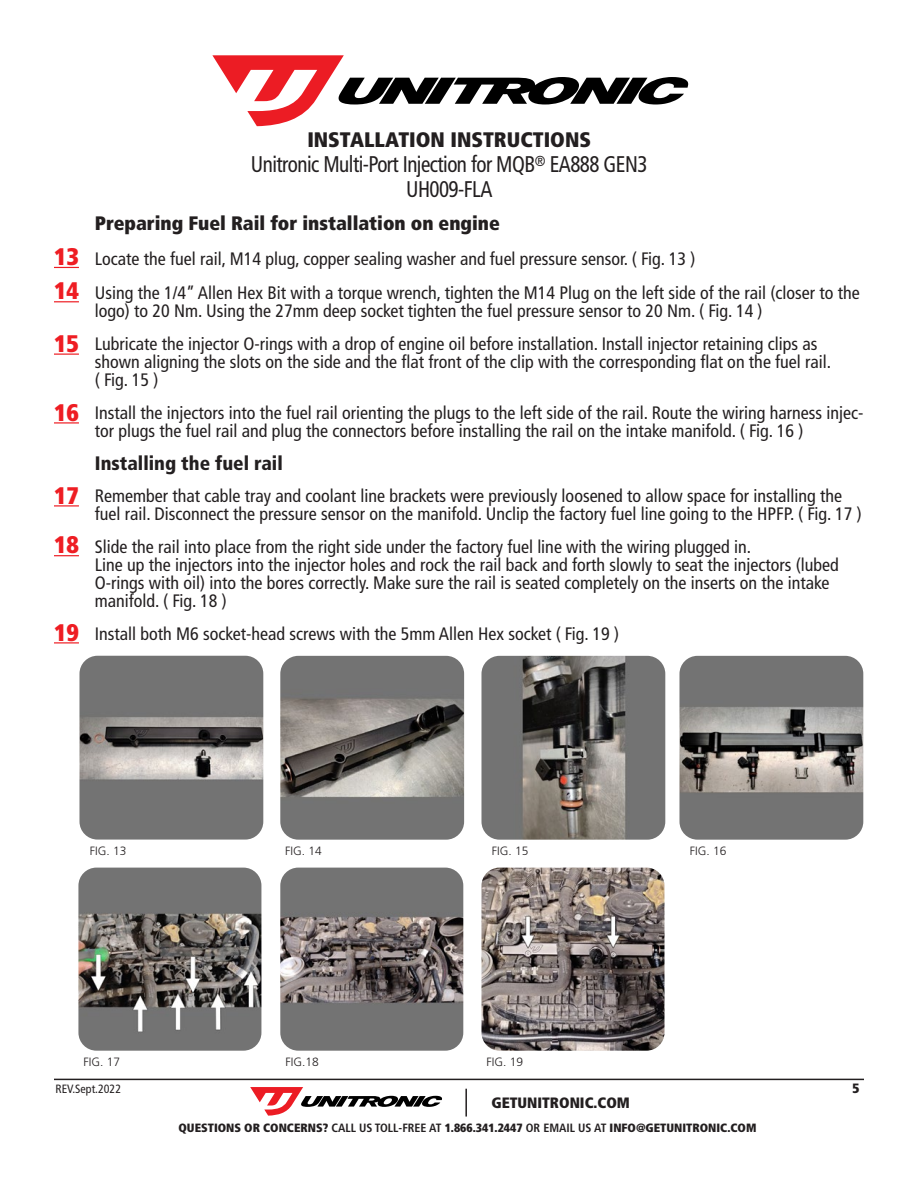
<style>
.page{position:relative;width:918px;height:1188px;background:#fff}
.page>*{position:absolute;margin:0;border:0;box-sizing:border-box;transform-origin:0 0}
.t1{font:900 condensed 24px "Frutiger LT Std";color:#ee1d23}
.t2{font:condensed 22.65px/25.2px "Frutiger LT Std";letter-spacing:-.025em;color:#231f20;text-align:center;scale:.93 1}
.t3{font:900 condensed 21px "Frutiger LT Std";color:#231f20}
.t4{font:900 condensed 19.5px "Frutiger LT Std";color:#231f20}
.t5{font:900 condensed 19.5px "Frutiger LT Std";color:#231f20}
.t6{font:condensed 18px/18px "Frutiger LT Std";color:#231f20}
.t7{font:900 condensed 15px "Frutiger LT Std";color:#231f20}
.t8{font:900 condensed 13.5px "Frutiger LT Std";color:#231f20}
.t9{font:900 condensed 12px "Frutiger LT Std";color:#231f20}
.t10{font:300 12px "Frutiger LT Std";color:#231f20}
.t11{font:condensed 12px "Frutiger LT Std";color:#231f20}
.s1{font-weight:700}
</style>
<div class="page">
<hr style="left:54px;top:1079px;width:810px;height:1px;background:#231f20">
<hr style="left:465px;top:1089px;width:2px;height:28px;background:#231f20">
<svg style="left:250px;top:1087px;width:192px;height:29px"></svg>
<svg style="left:212px;top:55px;width:476px;height:71px"></svg>
<svg style="left:54px;top:267px;width:25px;height:1px"></svg>
<svg style="left:54px;top:301px;width:25px;height:1px"></svg>
<hr style="left:54px;top:422px;width:25px;height:2px;background:#ee1d23">
<svg style="left:54px;top:354px;width:25px;height:1px"></svg>
<hr style="left:54px;top:505px;width:25px;height:2px;background:#ee1d23">
<svg style="left:54px;top:642px;width:25px;height:1px"></svg>
<svg style="left:54px;top:555px;width:25px;height:1px"></svg>
<img style="left:78px;top:868px;width:183px;height:183px">
<img style="left:280px;top:868px;width:183px;height:183px">
<img style="left:481px;top:868px;width:184px;height:183px">
<img style="left:280px;top:656px;width:184px;height:184px">
<img style="left:481px;top:656px;width:184px;height:184px">
<img style="left:79px;top:656px;width:184px;height:184px">
<img style="left:679px;top:656px;width:184px;height:184px">
<p class="t1" style="left:54px;top:242px;width:26px">13</p>
<p class="t1" style="left:54px;top:276px;width:26px">14</p>
<p class="t1" style="left:54px;top:329px;width:26px">15</p>
<p class="t1" style="left:54px;top:398px;width:26px">16</p>
<p class="t1" style="left:54px;top:480px;width:26px">17</p>
<p class="t1" style="left:54px;top:530px;width:26px">18</p>
<p class="t1" style="left:54px;top:617px;width:26px">19</p>
<p class="t3" style="left:307px;top:126px;width:285px">INSTALLATION INSTRUCTIONS</p>
<p class="t2" style="left:251px;top:151px;width:428px">Unitronic Multi-Port Injection for MQB<sup>®</sup> EA888 GEN3<br>UH009-FLA</p>
<p class="t4" style="left:95px;top:211px;width:407px">Preparing Fuel Rail for installation on engine</p>
<p class="t6" style="left:95px;top:250px;width:602px">Locate the fuel rail, M14 plug, copper sealing washer and fuel pressure sensor. ( Fig. 13 )</p>
<p class="t6" style="left:95px;top:284px;width:766px">Using the 1/4” Allen Hex Bit with a torque wrench, tighten the M14 Plug on the left side of the rail (closer to the logo) to 20 Nm. Using the 27mm deep socket tighten the fuel pressure sensor to 20 Nm. ( Fig. 14 )</p>
<p class="t6" style="left:95px;top:335px;width:738px">Lubricate the injector O-rings with a drop of engine oil before installation. Install injector retaining clips as shown aligning the slots on the side and the flat front of the clip with the corresponding flat on the fuel rail.</p>
<p class="t6" style="left:95px;top:371px;width:65px">( Fig. 15 )</p>
<p class="t6" style="left:95px;top:404px;width:770px">Install the injectors into the fuel rail orienting the plugs to the left side of the rail. Route the wiring harness injec&shy;tor plugs the fuel rail and plug the connectors before installing the rail on the intake manifold. ( Fig. 16 )</p>
<p class="t5" style="left:95px;top:452px;width:189px">Installing the fuel rail</p>
<p class="t6" style="left:95px;top:487px;width:768px">Remember that cable tray and coolant line brackets were previously loosened to allow space for installing the fuel rail. Disconnect the pressure sensor on the manifold. Unclip the factory fuel line going to the HPFP. ( Fig. 17 )</p>
<p class="t6" style="left:95px;top:538px;width:658px">Slide the rail into place from the right side under the factory fuel line with the wiring plugged in.</p>
<p class="t6" style="left:95px;top:556px;width:745px">Line up the injectors into the injector holes and rock the rail back and forth slowly to seat the injectors (lubed<br>O-rings with oil) into the bores correctly. Make sure the rail is seated completely on the inserts on the intake manifold. ( Fig. 18 )</p>
<p class="t6" style="left:95px;top:625px;width:526px">Install both M6 socket-head screws with the 5mm Allen Hex socket ( Fig. 19 )</p>
<p class="t10" style="left:90px;top:844px;width:38px">FIG. 13</p>
<p class="t10" style="left:285px;top:844px;width:38px">FIG. 14</p>
<p class="t10" style="left:492px;top:844px;width:38px">FIG. 15</p>
<p class="t10" style="left:690px;top:844px;width:38px">FIG. 16</p>
<p class="t10" style="left:84px;top:1055px;width:38px">FIG. 17</p>
<p class="t10" style="left:285px;top:1055px;width:35px">FIG.18</p>
<p class="t10" style="left:487px;top:1055px;width:38px">FIG. 19</p>
<p class="t11" style="left:56px;top:1081px;width:67px">REV.Sept.2022</p>
<p class="t7" style="left:491px;top:1094px;width:140px">GETUNITRONIC.COM</p>
<p class="t9" style="left:178px;top:1120px;width:580px">QUESTIONS OR CONCERNS? <span class="s1">CALL US TOLL-FREE AT</span> 1.866.341.2447 <span class="s1">OR EMAIL US AT</span> INFO@GETUNITRONIC.COM</p>
<p class="t8" style="left:852px;top:1080px;width:9px">5</p>
</div>
